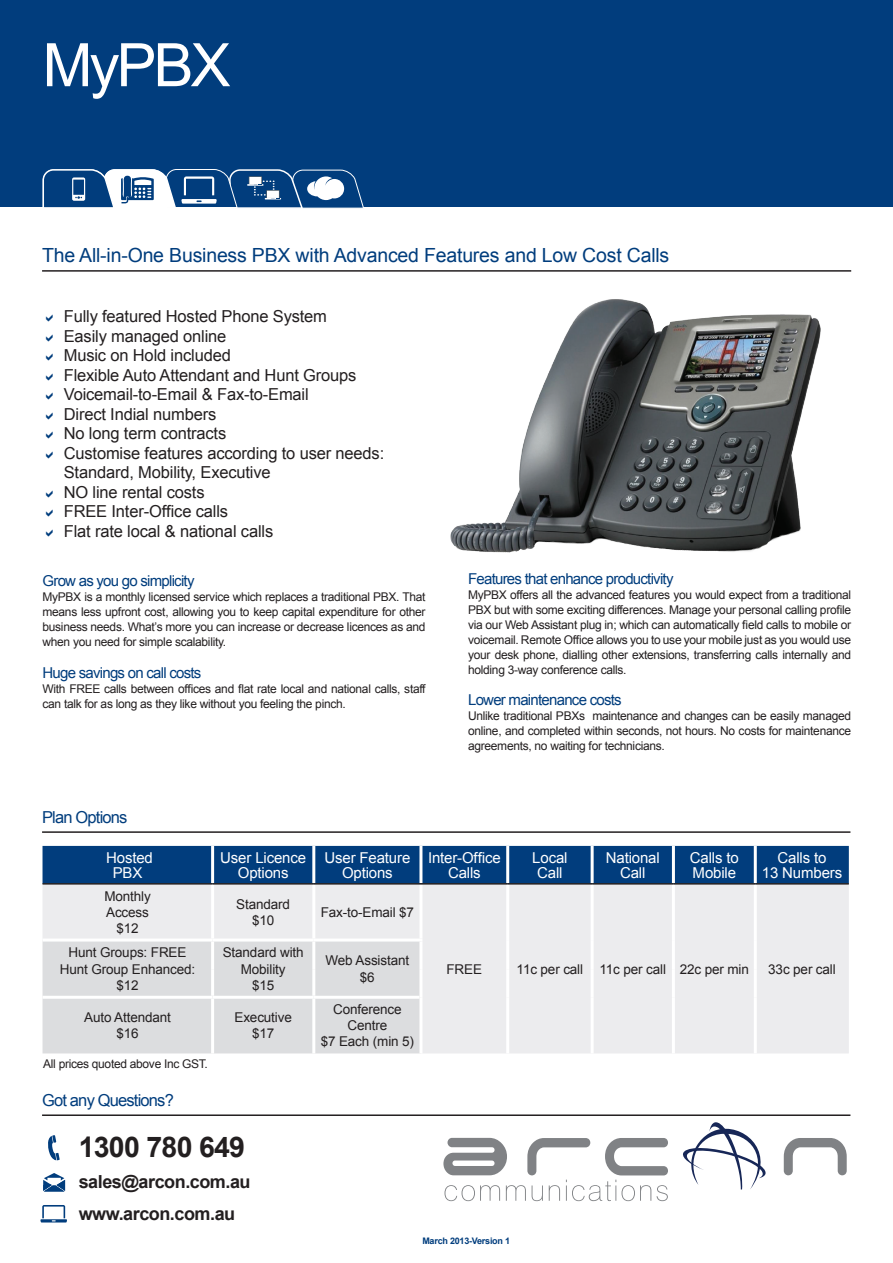
<style>
.page{position:relative;width:893px;height:1263px;background:#fff}
.page>*{position:absolute;margin:0;border:0;box-sizing:border-box;transform-origin:0 0}
.t1{font:60px "Arial";letter-spacing:-.05em;color:#fff}
.t2{font:700 28.5px "Arial";letter-spacing:-.025em;color:#231f20}
.t3{font:19.5px "Arial";letter-spacing:-.01em;color:#013d7d}
.t4{font:700 18px/32.1px "Arial";letter-spacing:-.025em;color:#231f20}
.t5{font:16.5px/19.5px "Arial";letter-spacing:-.01em;color:#231f20}
.t6{font:16.5px "Arial";letter-spacing:-.05em;color:#013d7d}
.t7{font:15px/15px "Arial";letter-spacing:-.01em;color:#fff;text-align:center}
.t8{font:15px "Arial";letter-spacing:-.05em;color:#013d7d}
.t9{font:13.5px/16.2px "Arial";letter-spacing:-.01em;color:#231f20;text-align:center}
.t10{font:12px/15px "Arial";letter-spacing:-.025em;color:#231f20;text-align:justify}
.t11{font:700 9px "Arial";letter-spacing:-.025em;color:#013d7d}
</style>
<div class="page">
<div style="left:0;top:0;width:893px;height:207px;background:#013d7d"></div>
<hr style="left:42px;top:1114px;width:808px;height:2px;background:#231f20">
<svg style="left:48px;top:1135px;width:12px;height:25px"></svg>
<svg style="left:43px;top:1173px;width:22px;height:18px"></svg>
<hr style="left:40px;top:1219px;width:27px;height:3px;background:#013d7d">
<svg style="left:42px;top:1205px;width:23px;height:16px"></svg>
<svg style="left:784px;top:1138px;width:63px;height:37px"></svg>
<svg style="left:683px;top:1122px;width:83px;height:67px"></svg>
<svg style="left:443px;top:1138px;width:225px;height:63px"></svg>
<img style="left:450px;top:299px;width:371px;height:254px">
<hr style="left:42px;top:831px;width:808px;height:2px;background:#231f20">
<div style="left:43px;top:846px;width:806px;height:37px;background:#013d7d"></div>
<div style="left:43px;top:884px;width:806px;height:169px;background:#ececee"></div>
<div style="left:43px;top:941px;width:376px;height:112px;background:#dcdddf"></div>
<hr style="left:211px;top:846px;width:3px;height:37px;background:#fff">
<hr style="left:312px;top:846px;width:3px;height:37px;background:#fff">
<hr style="left:419px;top:846px;width:3px;height:37px;background:#fff">
<hr style="left:506px;top:846px;width:3px;height:37px;background:#fff">
<hr style="left:591px;top:846px;width:3px;height:37px;background:#fff">
<hr style="left:672px;top:846px;width:3px;height:37px;background:#fff">
<hr style="left:754px;top:846px;width:3px;height:37px;background:#fff">
<hr style="left:211px;top:884px;width:3px;height:54px;background:#fff">
<hr style="left:312px;top:884px;width:3px;height:54px;background:#fff">
<hr style="left:419px;top:884px;width:3px;height:54px;background:#fff">
<hr style="left:506px;top:884px;width:3px;height:56px;background:#fff">
<hr style="left:591px;top:884px;width:3px;height:56px;background:#fff">
<hr style="left:672px;top:884px;width:3px;height:56px;background:#fff">
<hr style="left:754px;top:884px;width:3px;height:56px;background:#fff">
<hr style="left:211px;top:941px;width:3px;height:28px;background:#fff">
<hr style="left:312px;top:941px;width:3px;height:28px;background:#fff">
<hr style="left:506px;top:940px;width:3px;height:29px;background:#fff">
<hr style="left:591px;top:940px;width:3px;height:29px;background:#fff">
<hr style="left:672px;top:940px;width:3px;height:29px;background:#fff">
<hr style="left:754px;top:940px;width:3px;height:29px;background:#fff">
<hr style="left:211px;top:969px;width:3px;height:27px;background:#fff">
<hr style="left:312px;top:969px;width:3px;height:27px;background:#fff">
<hr style="left:506px;top:969px;width:3px;height:28px;background:#fff">
<hr style="left:591px;top:969px;width:3px;height:28px;background:#fff">
<hr style="left:672px;top:969px;width:3px;height:28px;background:#fff">
<hr style="left:754px;top:969px;width:3px;height:28px;background:#fff">
<hr style="left:211px;top:999px;width:3px;height:54px;background:#fff">
<hr style="left:312px;top:999px;width:3px;height:54px;background:#fff">
<hr style="left:506px;top:997px;width:3px;height:56px;background:#fff">
<hr style="left:591px;top:997px;width:3px;height:56px;background:#fff">
<hr style="left:672px;top:997px;width:3px;height:56px;background:#fff">
<hr style="left:754px;top:997px;width:3px;height:56px;background:#fff">
<hr style="left:43px;top:883px;width:170px;height:1px;background:#231f20">
<hr style="left:213px;top:883px;width:101px;height:1px;background:#231f20">
<hr style="left:314px;top:883px;width:107px;height:1px;background:#231f20">
<hr style="left:421px;top:883px;width:87px;height:1px;background:#231f20">
<hr style="left:508px;top:883px;width:84px;height:1px;background:#231f20">
<hr style="left:592px;top:883px;width:81px;height:1px;background:#231f20">
<hr style="left:673px;top:883px;width:82px;height:1px;background:#231f20">
<hr style="left:755px;top:883px;width:94px;height:1px;background:#231f20">
<hr style="left:43px;top:996px;width:170px;height:3px;background:#fff">
<hr style="left:213px;top:996px;width:101px;height:3px;background:#fff">
<hr style="left:314px;top:996px;width:105px;height:3px;background:#fff">
<hr style="left:43px;top:938px;width:170px;height:3px;background:#fff">
<hr style="left:213px;top:938px;width:101px;height:3px;background:#fff">
<hr style="left:314px;top:938px;width:108px;height:3px;background:#fff">
<hr style="left:419px;top:941px;width:3px;height:28px;background:#fff">
<hr style="left:419px;top:969px;width:3px;height:28px;background:#fff">
<hr style="left:419px;top:997px;width:3px;height:56px;background:#fff">
<hr style="left:42px;top:270px;width:809px;height:2px;background:#231f20">
<svg style="left:42px;top:169px;width:322px;height:40px"></svg>
<h1 class="t1" style="left:43px;top:26px;width:190px">MyPBX</h1>
<h3 class="t3" style="left:42px;top:242px;width:629px">The All-in-One Business PBX with Advanced Features and Low Cost Calls</h3>
<p class="t5" style="left:64px;top:307px;width:322px">Fully featured Hosted Phone System<br>Easily managed online<br>Music on Hold included<br>Flexible Auto Attendant and Hunt Groups<br>Voicemail-to-Email &amp; Fax-to-Email<br>Direct Indial numbers<br>No long term contracts<br>Customise features according to user needs:<br>Standard, Mobility, Executive<br>NO line rental costs<br>FREE Inter-Office calls<br>Flat rate local &amp; national calls</p>
<p class="t8" style="left:43px;top:571px;width:154px">Grow as you go simplicity</p>
<p class="t10" style="left:43px;top:590px;width:384px">MyPBX is a monthly licensed service which replaces a traditional PBX. That means less upfront cost, allowing you to keep capital expenditure for other business needs. What’s more you can increase or decrease licences as and when you need for simple scalability.</p>
<p class="t8" style="left:43px;top:663px;width:160px">Huge savings on call costs</p>
<p class="t10" style="left:43px;top:681px;width:385px">With FREE calls between offices and flat rate local and national calls, staff can talk for as long as they like without you feeling the pinch.</p>
<p class="t8" style="left:468px;top:569px;width:207px">Features that enhance productivity</p>
<p class="t10" style="left:468px;top:587px;width:385px">MyPBX offers all the advanced features you would expect from a traditional PBX but with some exciting differences. Manage your personal calling profile via our Web Assistant plug in; which can automatically field calls to mobile or voicemail. Remote Office allows you to use your mobile just as you would use your desk phone, dialling other extensions, transferring calls internally and holding 3-way conference calls.</p>
<p class="t8" style="left:468px;top:690px;width:155px">Lower maintenance costs</p>
<p class="t10" style="left:468px;top:709px;width:385px">Unlike traditional PBXs maintenance and changes can be easily managed online, and completed within seconds, not hours. No costs for maintenance agreements, no waiting for technicians.</p>
<h3 class="t6" style="left:42px;top:806px;width:87px">Plan Options</h3>
<p class="t7" style="left:106px;top:850px;width:48px">Hosted<br>PBX</p>
<p class="t7" style="left:220px;top:850px;width:87px">User Licence<br>Options</p>
<p class="t7" style="left:324px;top:850px;width:87px">User Feature<br>Options</p>
<p class="t7" style="left:428px;top:850px;width:74px">Inter-Office<br>Calls</p>
<p class="t7" style="left:532px;top:850px;width:37px">Local<br>Call</p>
<p class="t7" style="left:606px;top:850px;width:55px">National<br>Call</p>
<p class="t7" style="left:690px;top:850px;width:50px;text-align:left">Calls to<br>Mobile</p>
<p class="t7" style="left:762px;top:850px;width:82px">Calls to<br>13 Numbers</p>
<p class="t9" style="left:104px;top:888px;width:48px">Monthly<br>Access $12</p>
<p class="t9" style="left:236px;top:896px;width:55px">Standard $10</p>
<p class="t9" style="left:321px;top:904px;width:95px">Fax-to-Email $7</p>
<p class="t9" style="left:447px;top:961px;width:37px">FREE</p>
<p class="t9" style="left:517px;top:961px;width:234px">11c per call 11c per call 22c per min</p>
<p class="t9" style="left:768px;top:961px;width:69px">33c per call</p>
<p class="t9" style="left:60px;top:945px;width:137px">Hunt Groups: FREE<br>Hunt Group Enhanced: $12</p>
<p class="t9" style="left:223px;top:945px;width:82px">Standard with<br>Mobility<br>$15</p>
<p class="t9" style="left:326px;top:953px;width:85px">Web Assistant $6</p>
<p class="t9" style="left:84px;top:1009px;width:88px">Auto Attendant $16</p>
<p class="t9" style="left:234px;top:1009px;width:59px">Executive $17</p>
<p class="t9" style="left:321px;top:1001px;width:95px">Conference<br>Centre<br>$7 Each (min 5)</p>
<p class="t10" style="left:43px;top:1057px;width:166px">All prices quoted above Inc GST.</p>
<h3 class="t6" style="left:42px;top:1089px;width:133px">Got any Questions?</h3>
<h2 class="t2" style="left:79px;top:1128px;width:168px">1300 780 649</h2>
<h3 class="t4" style="left:79px;top:1166px;width:173px">sales@arcon.com.au www.arcon.com.au</h3>
<p class="t11" style="left:422px;top:1234px;width:89px">March 2013-Version 1</p>
</div>
